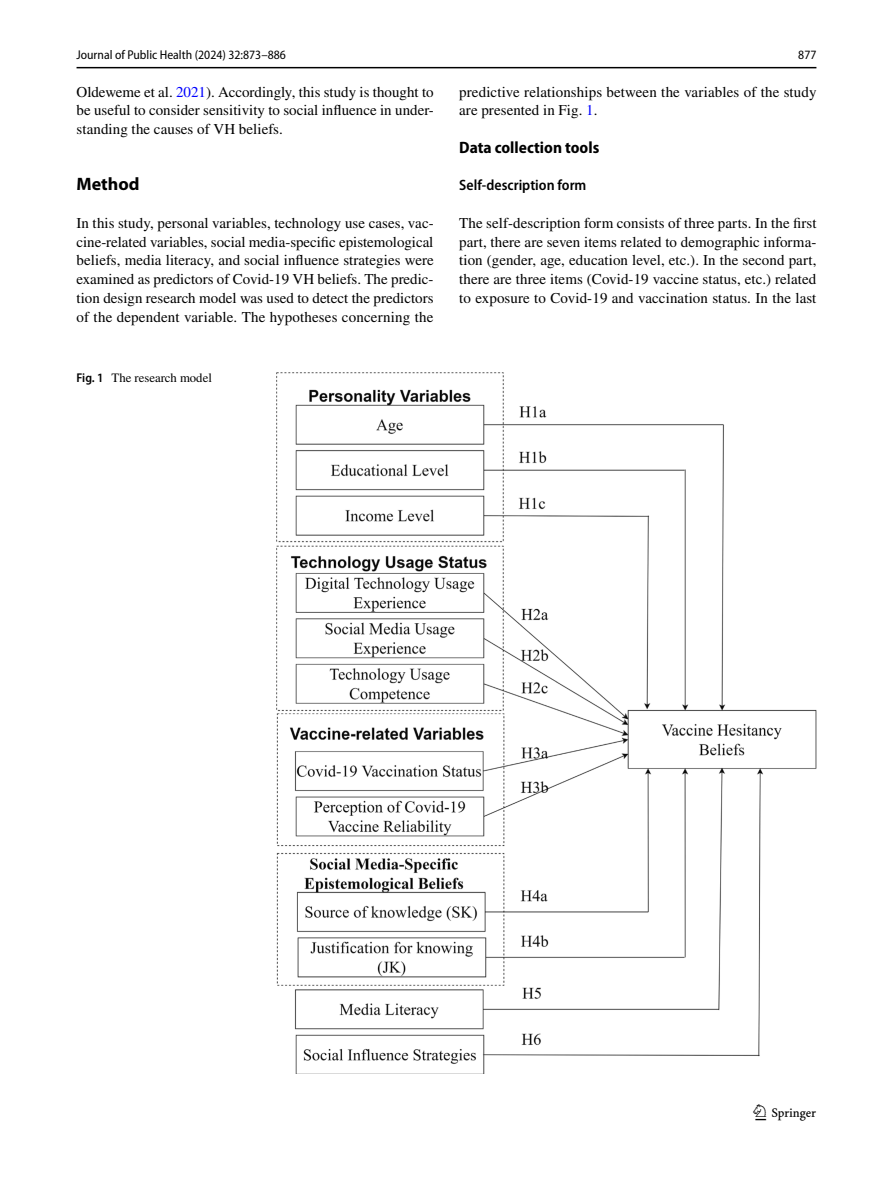
<style>
.page{position:relative;width:893px;height:1187px;background:#fff}
.page>*{position:absolute;margin:0;border:0;box-sizing:border-box;transform-origin:0 0}
.t1{font:22.5px "Springnew Regular 3";color:#000}
.t2{font:700 18px "Myriad Pro";color:#000}
.t3{font:700 semi-condensed 16.5px "Myriad Pro";color:#000}
.t4{font:15px/18.8px "STIX";letter-spacing:.005em;color:#000;text-align:justify}
.t5{font:600 semi-condensed 15px "Myriad Pro";color:#000}
.t6{font:semi-condensed 12.75px "Myriad Pro";color:#000}
.t7{font:12.75px "STIX";color:#000}
.s1{color:#00f}
.s2{font-family:"Myriad Pro";font-weight:600;font-stretch:semi-condensed}
</style>
<div class="page">
<hr style="left:77px;top:67px;width:739px;height:1px;background:#000">
<img style="left:276px;top:372px;width:540px;height:701px">
<p class="t6" style="left:77px;top:48px;width:211px">Journal of Public Health (2024) 32:873–886</p>
<p class="t6" style="left:798px;top:48px;width:20px">877</p>
<p class="t4" style="left:77px;top:83px;width:359px">Oldeweme et al. <span class="s1">2021</span>). Accordingly, this study is thought to be useful to consider sensitivity to social influence in under&shy;standing the causes of VH beliefs.</p>
<p class="t2" style="left:77px;top:173px;width:65px">Method</p>
<p class="t4" style="left:77px;top:214px;width:359px">In this study, personal variables, technology use cases, vac&shy;cine-related variables, social media-specific epistemological beliefs, media literacy, and social influence strategies were examined as predictors of Covid-19 VH beliefs. The predic&shy;tion design research model was used to detect the predictors of the dependent variable. The hypotheses concerning the</p>
<p class="t7" style="left:77px;top:368px;width:137px"><span class="s2">Fig. 1</span> The research model</p>
<p class="t4" style="left:459px;top:83px;width:359px">predictive relationships between the variables of the study are presented in Fig. <span class="s1">1</span>.</p>
<p class="t3" style="left:459px;top:138px;width:142px">Data collection tools</p>
<p class="t5" style="left:459px;top:177px;width:129px">Self‑description form</p>
<p class="t4" style="left:459px;top:214px;width:359px">The self-description form consists of three parts. In the first part, there are seven items related to demographic informa&shy;tion (gender, age, education level, etc.). In the second part, there are three items (Covid-19 vaccine status, etc.) related to exposure to Covid-19 and vaccination status. In the last</p>
<h1 class="t1" style="left:755px;top:1104px;width:62px">1 3</h1>
</div>
